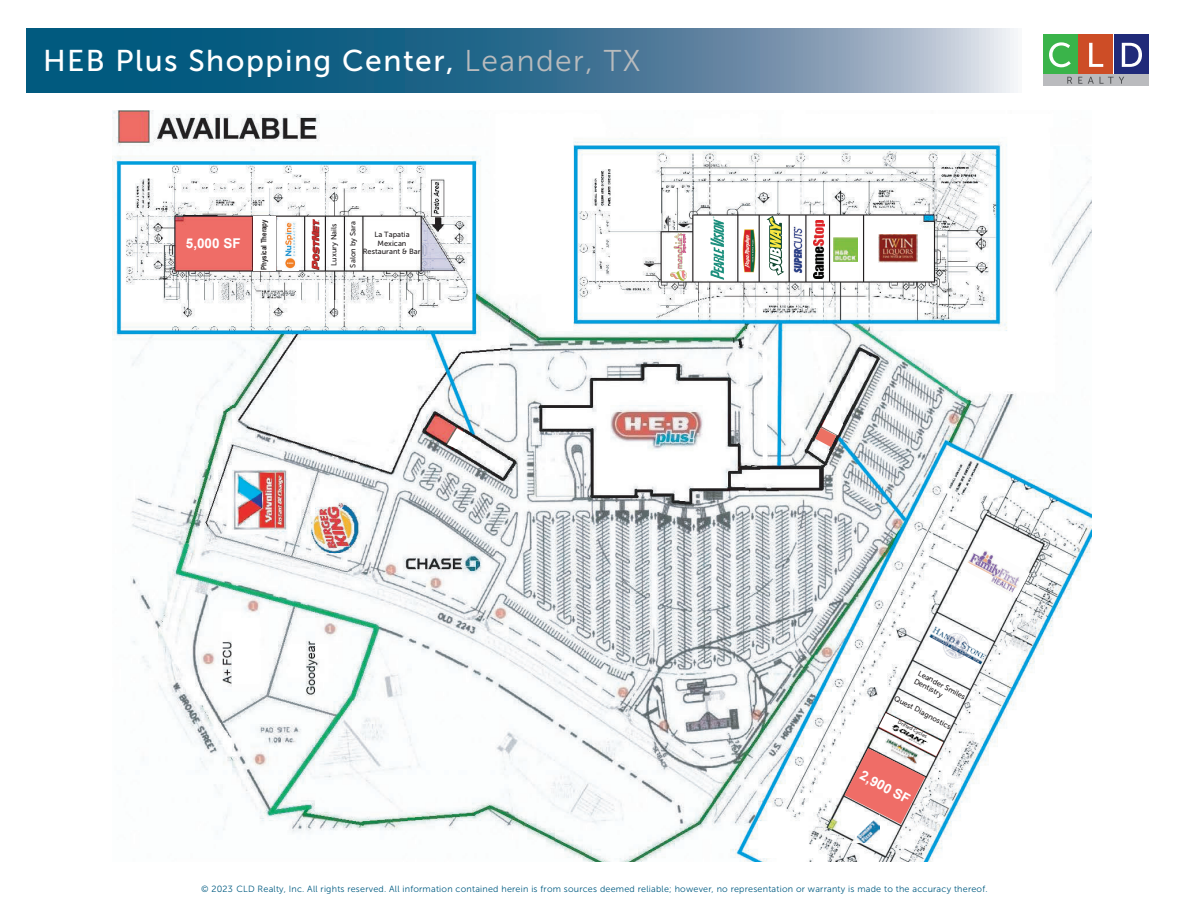
<style>
.page{position:relative;width:1188px;height:918px;background:#fff}
.page>*{position:absolute;margin:0;border:0;box-sizing:border-box;transform-origin:0 0}
.t1{font:30px "Museo Sans 500";letter-spacing:.05em;color:#fff}
.t2{font:700 13.5px "Arial";color:#fff}
.t3{font:9px "Museo Sans 300";letter-spacing:.025em;color:#015b81}
.t4{font:7.5px/8.9px "Museo Sans 500";color:#231f20;text-align:center}
.t5{font:700 7.5px "Arial Narrow";color:#231f20}
.t6{font:4.95px "Museo Sans 500";color:#231f20}
.s1{font-family:"Museo Sans 300";color:#b9bbbd}
</style>
<div class="page">
<img style="left:112px;top:110px;width:980px;height:752px">
<svg style="left:26px;top:28px;width:992px;height:64px;background:#457c9a"></svg>
<div style="left:1043px;top:75px;width:105px;height:11px;background:#babbbe"></div>
<div style="left:1043px;top:34px;width:34px;height:39px;background:#3ab44a"></div>
<div style="left:1079px;top:34px;width:34px;height:39px;background:#cd4d26"></div>
<div style="left:1114px;top:34px;width:34px;height:39px;background:#202a79"></div>
<svg style="left:1049px;top:42px;width:22px;height:25px"></svg>
<svg style="left:1089px;top:43px;width:14px;height:24px"></svg>
<svg style="left:1122px;top:43px;width:20px;height:24px"></svg>
<svg style="left:1067px;top:77px;width:5px;height:7px"></svg>
<svg style="left:1078px;top:77px;width:4px;height:7px"></svg>
<svg style="left:1088px;top:77px;width:36px;height:7px"></svg>
<div style="left:1010px;top:267px;width:39px;height:9px;background:#fff"></div>
<img style="left:310px;top:218px;width:11px;height:53px">
<img style="left:671px;top:234px;width:16px;height:47px">
<img style="left:710px;top:216px;width:14px;height:64px">
<img style="left:742px;top:229px;width:13px;height:44px">
<svg style="left:767px;top:216px;width:17px;height:60px"></svg>
<img style="left:792px;top:225px;width:11px;height:50px">
<img style="left:814px;top:221px;width:11px;height:57px">
<img style="left:834px;top:238px;width:24px;height:24px">
<img style="left:879px;top:235px;width:38px;height:28px">
<img style="left:849px;top:824px;width:30px;height:19px">
<img style="left:921px;top:616px;width:73px;height:60px">
<img style="left:961px;top:544px;width:69px;height:54px">
<img style="left:282px;top:218px;width:17px;height:53px">
<div style="left:253px;top:217px;width:23px;height:54px;background:#fff"></div>
<svg style="left:845px;top:713px;width:98px;height:111px"></svg>
<svg style="left:815px;top:414px;width:28px;height:33px"></svg>
<svg style="left:447px;top:428px;width:19px;height:21px"></svg>
<h1 class="t1" style="left:43px;top:44px;width:599px">HEB Plus Shopping Center, <span class="s1">Leander, TX</span></h1>
<h2 class="t2" style="left:186px;top:234px;width:56px">5,000 SF</h2>
<p class="t5" style="left:258px;top:270px;width:52px;rotate:-90deg">Physical Therapy</p>
<p class="t4" style="left:330px;top:266px;width:44px;rotate:-90deg">Luxury Nails</p>
<p class="t4" style="left:348px;top:268px;width:48px;rotate:-90deg">Salon by Sara</p>
<p class="t4" style="left:363px;top:230px;width:59px">La Tapatia<br>Mexican<br>Restaurant &amp; Bar</p>
<p class="t4" style="left:921px;top:669px;width:54px;text-align:left;rotate:28deg">Leander Smiles<br>Dentistry</p>
<p class="t4" style="left:897px;top:694px;width:65px;rotate:28deg">Quest Diagnostics</p>
<p class="t6" style="left:900px;top:719px;width:34px;rotate:28deg">Drifted Cycles</p>
<h2 class="t2" style="left:866px;top:766px;width:56px;rotate:28deg">2,900 SF</h2>
<p class="t3" style="left:201px;top:885px;width:788px">© 2023 CLD Realty, Inc. All rights reserved. All information contained herein is from sources deemed reliable; however, no representation or warranty is made to the accuracy thereof.</p>
</div>
